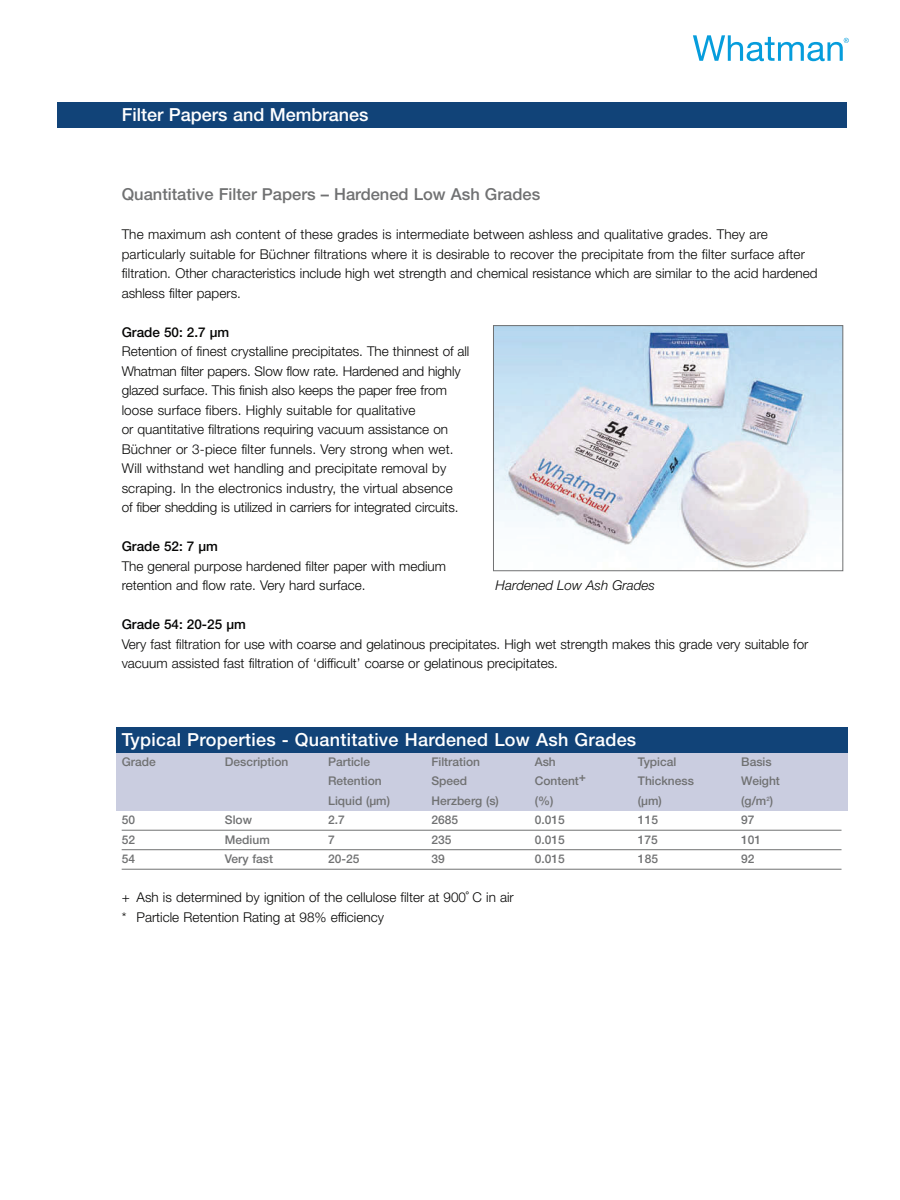
<style>
.page{position:relative;width:900px;height:1200px;background:#fff}
.page>*{position:absolute;margin:0;border:0;box-sizing:border-box;transform-origin:0 0}
.t1{font:500 18px "Helvetica Neue";letter-spacing:.015em;color:#fff}
.t2{font:500 16.5px "Helvetica Neue";color:#707172}
.t3{font:300 13.5px/19.5px "Helvetica Neue";color:#050504}
.t4{font:500 13.5px "Helvetica Neue";color:#050504}
.t5{font:italic 300 13.5px "Helvetica Neue";color:#050504}
.t6{font:500 12px "Helvetica Neue";color:#707172}
</style>
<div class="page">
<div style="left:116px;top:753px;width:731px;height:58px;background:#cacde0"></div>
<div style="left:116px;top:727px;width:731px;height:26px;background:#114378"></div>
<div style="left:57px;top:102px;width:790px;height:25px;background:#114378"></div>
<hr style="left:122px;top:830px;width:720px;height:1px;background:#707172">
<hr style="left:122px;top:849px;width:720px;height:1px;background:#707172">
<hr style="left:122px;top:869px;width:720px;height:1px;background:#707172">
<img style="left:495px;top:327px;width:346px;height:241px">
<div style="left:493px;top:325px;width:350px;height:246px;border:1px solid #707172"></div>
<svg style="left:693px;top:35px;width:156px;height:26px"></svg>
<h1 class="t1" style="left:122px;top:103px;width:248px">Filter Papers and Membranes</h1>
<p class="t2" style="left:122px;top:185px;width:420px">Quantitative Filter Papers – Hardened Low Ash Grades</p>
<p class="t3" style="left:122px;top:225px;width:697px">The maximum ash content of these grades is intermediate between ashless and qualitative grades. They are particularly suitable for Büchner filtrations where it is desirable to recover the precipitate from the filter surface after filtration. Other characteristics include high wet strength and chemical resistance which are similar to the acid hardened ashless filter papers.</p>
<p class="t4" style="left:122px;top:324px;width:109px">Grade 50: 2.7 µm</p>
<p class="t3" style="left:122px;top:342px;width:349px">Retention of finest crystalline precipitates. The thinnest of all Whatman filter papers. Slow flow rate. Hardened and highly glazed surface. This finish also keeps the paper free from loose surface fibers. Highly suitable for qualitative<br>or quantitative filtrations requiring vacuum assistance on Büchner or 3-piece filter funnels. Very strong when wet.<br>Will withstand wet handling and precipitate removal by scraping. In the electronics industry, the virtual absence<br>of fiber shedding is utilized in carriers for integrated circuits.</p>
<p class="t4" style="left:122px;top:539px;width:98px">Grade 52: 7 µm</p>
<p class="t3" style="left:122px;top:556px;width:326px">The general purpose hardened filter paper with medium retention and flow rate. Very hard surface.</p>
<p class="t4" style="left:122px;top:617px;width:126px">Grade 54: 20-25 µm</p>
<p class="t3" style="left:122px;top:634px;width:688px">Very fast filtration for use with coarse and gelatinous precipitates. High wet strength makes this grade very suitable for vacuum assisted fast filtration of ‘difficult’ coarse or gelatinous precipitates.</p>
<p class="t5" style="left:496px;top:578px;width:161px">Hardened Low Ash Grades</p>
<h1 class="t1" style="left:122px;top:729px;width:516px">Typical Properties - Quantitative Hardened Low Ash Grades</h1>
<p class="t6" style="left:122px;top:755px;width:36px">Grade</p>
<p class="t6" style="left:225px;top:755px;width:65px">Description</p>
<p class="t6" style="left:328px;top:755px;width:44px">Particle</p>
<p class="t6" style="left:431px;top:755px;width:50px">Filtration</p>
<p class="t6" style="left:535px;top:755px;width:23px">Ash</p>
<p class="t6" style="left:638px;top:755px;width:40px">Typical</p>
<p class="t6" style="left:741px;top:755px;width:32px">Basis</p>
<p class="t6" style="left:328px;top:774px;width:55px">Retention</p>
<p class="t6" style="left:431px;top:774px;width:37px">Speed</p>
<p class="t6" style="left:535px;top:774px;width:53px">Content+</p>
<p class="t6" style="left:638px;top:774px;width:58px">Thickness</p>
<p class="t6" style="left:741px;top:774px;width:40px">Weight</p>
<p class="t6" style="left:328px;top:794px;width:63px">Liquid (µm)</p>
<p class="t6" style="left:431px;top:794px;width:69px">Herzberg (s)</p>
<p class="t6" style="left:535px;top:794px;width:20px">(%)</p>
<p class="t6" style="left:638px;top:794px;width:26px">(µm)</p>
<p class="t6" style="left:741px;top:794px;width:33px">(g/m<sup>2</sup>)</p>
<p class="t6" style="left:122px;top:813px;width:15px">50</p>
<p class="t6" style="left:225px;top:813px;width:29px">Slow</p>
<p class="t6" style="left:328px;top:813px;width:18px">2.7</p>
<p class="t6" style="left:431px;top:813px;width:28px">2685</p>
<p class="t6" style="left:535px;top:813px;width:32px">0.015</p>
<p class="t6" style="left:638px;top:813px;width:22px">115</p>
<p class="t6" style="left:741px;top:813px;width:15px">97</p>
<p class="t6" style="left:122px;top:833px;width:15px">52</p>
<p class="t6" style="left:225px;top:833px;width:46px">Medium</p>
<p class="t6" style="left:328px;top:833px;width:8px">7</p>
<p class="t6" style="left:431px;top:833px;width:22px">235</p>
<p class="t6" style="left:535px;top:833px;width:32px">0.015</p>
<p class="t6" style="left:638px;top:833px;width:22px">175</p>
<p class="t6" style="left:741px;top:833px;width:22px">101</p>
<p class="t6" style="left:122px;top:852px;width:15px">54</p>
<p class="t6" style="left:225px;top:852px;width:50px">Very fast</p>
<p class="t6" style="left:328px;top:852px;width:33px">20-25</p>
<p class="t6" style="left:431px;top:852px;width:15px">39</p>
<p class="t6" style="left:535px;top:852px;width:32px">0.015</p>
<p class="t6" style="left:638px;top:852px;width:22px">185</p>
<p class="t6" style="left:741px;top:852px;width:15px">92</p>
<p class="t3" style="left:122px;top:888px;width:394px">+ Ash is determined by ignition of the cellulose filter at 900˚ C in air * Particle Retention Rating at 98% efficiency</p>
</div>
